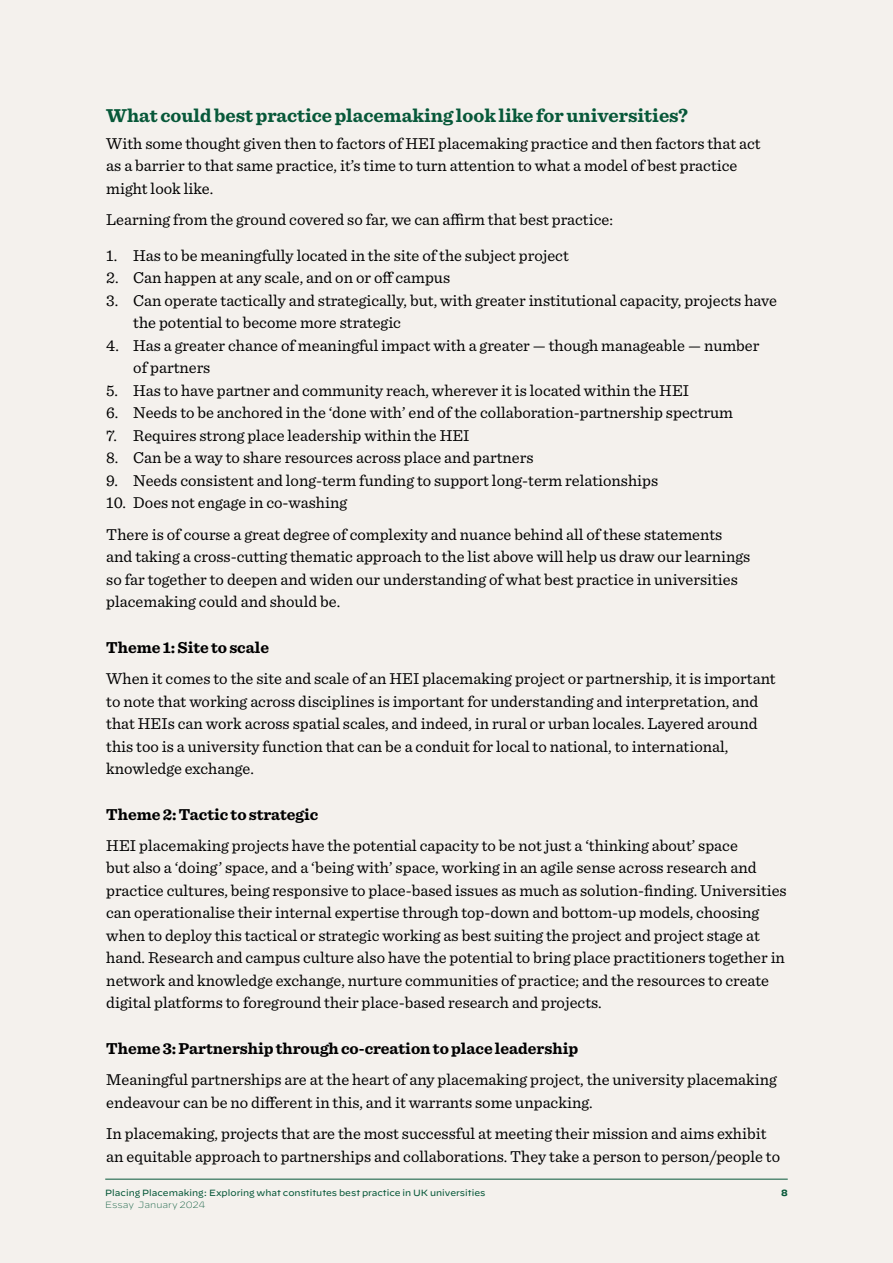
<style>
.page{position:relative;width:893px;height:1263px;background:#f4f1ed}
.page>*{position:absolute;margin:0;border:0;box-sizing:border-box;transform-origin:0 0}
.t1{font:700 19.5px "Sentinel";color:#075839}
.t2{font:16.5px/22.5px "Sentinel";color:#000}
.t3{font:700 16.5px "Sentinel";color:#000}
.t4{font:9px "Decimal";color:#075839}
.t5{font:200 9px "Decimal";letter-spacing:-.005em;color:#075839}
.t6{font:700 9px "Decimal";color:#075839}
</style>
<div class="page">
<hr style="left:105px;top:1179px;width:683px;height:1px;background:#075839">
<p class="t1" style="left:106px;top:100px;width:583px">What could best practice placemaking look like for universities?</p>
<p class="t2" style="left:106px;top:131px;width:656px">With some thought given then to factors of HEI placemaking practice and then factors that act as a barrier to that same practice, it’s time to turn attention to what a model of best practice might look like.</p>
<p class="t2" style="left:106px;top:208px;width:508px">Learning from the ground covered so far, we can affirm that best practice:</p>
<p class="t2" style="left:106px;top:243px;width:464px">1. Has to be meaningfully located in the site of the subject project</p>
<p class="t2" style="left:106px;top:265px;width:345px">2. Can happen at any scale, and on or off campus</p>
<p class="t2" style="left:133px;top:288px;width:645px;text-indent:-27px">3. Can operate tactically and strategically, but, with greater institutional capacity, projects have the potential to become more strategic</p>
<p class="t2" style="left:133px;top:333px;width:628px;text-indent:-27px">4. Has a greater chance of meaningful impact with a greater — though manageable — number of partners</p>
<p class="t2" style="left:106px;top:378px;width:584px">5. Has to have partner and community reach, wherever it is located within the HEI</p>
<p class="t2" style="left:106px;top:400px;width:628px">6. Needs to be anchored in the ‘done with’ end of the collaboration-partnership spectrum</p>
<p class="t2" style="left:106px;top:423px;width:365px">7. Requires strong place leadership within the HEI</p>
<p class="t2" style="left:106px;top:445px;width:429px">8. Can be a way to share resources across place and partners</p>
<p class="t2" style="left:106px;top:468px;width:553px">9. Needs consistent and long-term funding to support long-term relationships</p>
<p class="t2" style="left:106px;top:486px;width:617px;line-height:31.5px">10. Does not engage in co-washing<br>There is of course a great degree of complexity and nuance behind all of these statements</p>
<p class="t2" style="left:106px;top:544px;width:646px">and taking a cross-cutting thematic approach to the list above will help us draw our learnings so far together to deepen and widen our understanding of what best practice in universities placemaking could and should be.</p>
<p class="t3" style="left:106px;top:634px;width:164px">Theme 1: Site to scale</p>
<p class="t2" style="left:106px;top:666px;width:671px">When it comes to the site and scale of an HEI placemaking project or partnership, it is important to note that working across disciplines is important for understanding and interpretation, and that HEIs can work across spatial scales, and indeed, in rural or urban locales. Layered around this too is a university function that can be a conduit for local to national, to international, knowledge exchange.</p>
<p class="t3" style="left:106px;top:801px;width:214px">Theme 2: Tactic to strategic</p>
<p class="t2" style="left:106px;top:833px;width:682px">HEI placemaking projects have the potential capacity to be not just a ‘thinking about’ space<br>but also a ‘doing’ space, and a ‘being with’ space, working in an agile sense across research and practice cultures, being responsive to place-based issues as much as solution-finding. Universities can operationalise their internal expertise through top-down and bottom-up models, choosing when to deploy this tactical or strategic working as best suiting the project and project stage at hand. Research and campus culture also have the potential to bring place practitioners together in network and knowledge exchange, nurture communities of practice; and the resources to create digital platforms to foreground their place-based research and projects.</p>
<p class="t3" style="left:106px;top:1036px;width:473px">Theme 3: Partnership through co-creation to place leadership</p>
<p class="t2" style="left:106px;top:1067px;width:672px">Meaningful partnerships are at the heart of any placemaking project, the university placemaking endeavour can be no different in this, and it warrants some unpacking.</p>
<p class="t2" style="left:106px;top:1121px;width:675px">In placemaking, projects that are the most successful at meeting their mission and aims exhibit an equitable approach to partnerships and collaborations. They take a person to person/people to</p>
<p class="t4" style="left:105px;top:1187px;width:382px">Placing Placemaking: Exploring what constitutes best practice in UK universities</p>
<p class="t6" style="left:781px;top:1187px;width:8px">8</p>
<p class="t5" style="left:105px;top:1199px;width:102px">Essay January 2024</p>
</div>
